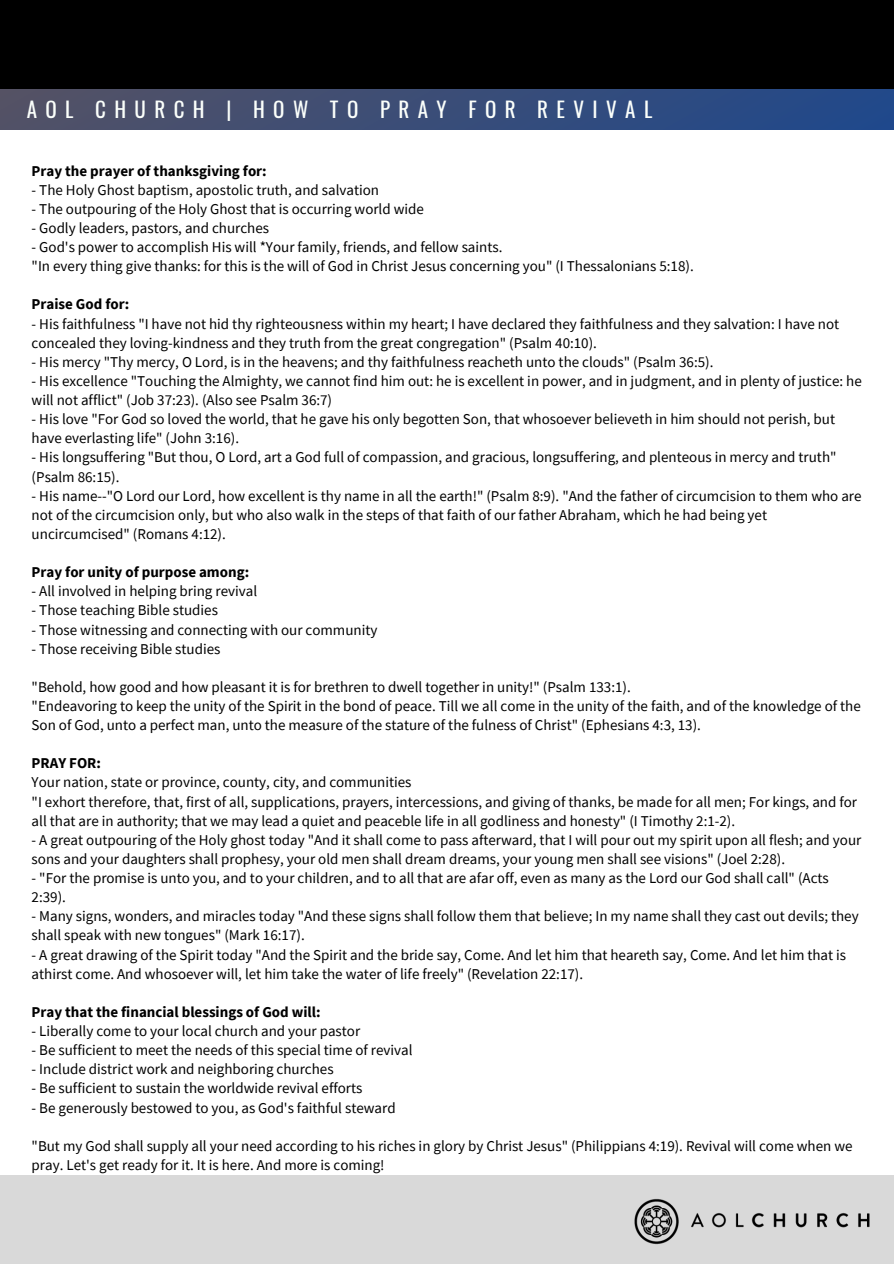
<style>
.page{position:relative;width:894px;height:1264px;background:#fff}
.page>*{position:absolute;margin:0;border:0;box-sizing:border-box;transform-origin:0 0}
.t1{font:21px "Oswald";letter-spacing:.4em;color:#fbfffb}
.t2{font:15px/19px "Source Sans Pro";color:#000}
.t3{font:700 15px "Source Sans Pro";color:#000}
</style>
<div class="page">
<div style="left:0;top:0;width:893px;height:127px;background:#000"></div>
<div style="left:0;top:89px;width:893px;height:41px;background:linear-gradient(to right,#535165,#20498b)"></div>
<div style="left:0;top:1175px;width:893px;height:88px;background:#d9d9d9"></div>
<img style="left:634px;top:1199px;width:236px;height:46px">
<h1 class="t1" style="left:27px;top:93px;width:627px">AOL CHURCH | HOW TO PRAY FOR REVIVAL</h1>
<p class="t3" style="left:32px;top:161px;width:236px">Pray the prayer of thanksgiving for:</p>
<p class="t2" style="left:32px;top:180px;width:349px">- The Holy Ghost baptism, apostolic truth, and salvation</p>
<p class="t2" style="left:32px;top:199px;width:393px">- The outpouring of the Holy Ghost that is occurring world wide</p>
<p class="t2" style="left:32px;top:218px;width:239px">- Godly leaders, pastors, and churches</p>
<p class="t2" style="left:32px;top:237px;width:663px">- God's power to accomplish His will *Your family, friends, and fellow saints.<br>"In every thing give thanks: for this is the will of God in Christ Jesus concerning you" (I Thessalonians 5:18).</p>
<p class="t3" style="left:32px;top:295px;width:99px">Praise God for:</p>
<p class="t2" style="left:32px;top:314px;width:808px">- His faithfulness "I have not hid thy righteousness within my heart; I have declared they faithfulness and they salvation: I have not concealed they loving-kindness and they truth from the great congregation" (Psalm 40:10).</p>
<p class="t2" style="left:32px;top:352px;width:683px">- His mercy "Thy mercy, O Lord, is in the heavens; and thy faithfulness reacheth unto the clouds" (Psalm 36:5).</p>
<p class="t2" style="left:32px;top:371px;width:831px">- His excellence "Touching the Almighty, we cannot find him out: he is excellent in power, and in judgment, and in plenty of justice: he will not afflict" (Job 37:23). (Also see Psalm 36:7)</p>
<p class="t2" style="left:32px;top:409px;width:804px">- His love "For God so loved the world, that he gave his only begotten Son, that whosoever believeth in him should not perish, but have everlasting life" (John 3:16).</p>
<p class="t2" style="left:32px;top:447px;width:806px">- His longsuffering "But thou, O Lord, art a God full of compassion, and gracious, longsuffering, and plenteous in mercy and truth" (Psalm 86:15).</p>
<p class="t2" style="left:32px;top:486px;width:831px">- His name--"O Lord our Lord, how excellent is thy name in all the earth!" (Psalm 8:9). "And the father of circumcision to them who are not of the circumcision only, but who also walk in the steps of that faith of our father Abraham, which he had being yet uncircumcised" (Romans 4:12).</p>
<p class="t3" style="left:32px;top:562px;width:219px">Pray for unity of purpose among:</p>
<p class="t2" style="left:32px;top:581px;width:227px">- All involved in helping bring revival</p>
<p class="t2" style="left:32px;top:600px;width:188px">- Those teaching Bible studies</p>
<p class="t2" style="left:32px;top:619px;width:347px">- Those witnessing and connecting with our community</p>
<p class="t2" style="left:32px;top:638px;width:190px">- Those receiving Bible studies</p>
<p class="t2" style="left:32px;top:677px;width:830px">"Behold, how good and how pleasant it is for brethren to dwell together in unity!" (Psalm 133:1).<br>"Endeavoring to keep the unity of the Spirit in the bond of peace. Till we all come in the unity of the faith, and of the knowledge of the<br>Son of God, unto a perfect man, unto the measure of the stature of the fulness of Christ" (Ephesians 4:3, 13).</p>
<p class="t3" style="left:32px;top:753px;width:71px">PRAY FOR:</p>
<p class="t2" style="left:32px;top:772px;width:826px">Your nation, state or province, county, city, and communities<br>"I exhort therefore, that, first of all, supplications, prayers, intercessions, and giving of thanks, be made for all men; For kings, and for all that are in authority; that we may lead a quiet and peaceble life in all godliness and honesty" (I Timothy 2:1-2).</p>
<p class="t2" style="left:32px;top:830px;width:831px">- A great outpouring of the Holy ghost today "And it shall come to pass afterward, that I will pour out my spirit upon all flesh; and your sons and your daughters shall prophesy, your old men shall dream dreams, your young men shall see visions" (Joel 2:28).</p>
<p class="t2" style="left:32px;top:868px;width:798px">- "For the promise is unto you, and to your children, and to all that are afar off, even as many as the Lord our God shall call" (Acts<br>2:39).</p>
<p class="t2" style="left:32px;top:906px;width:828px">- Many signs, wonders, and miracles today "And these signs shall follow them that believe; In my name shall they cast out devils; they shall speak with new tongues" (Mark 16:17).</p>
<p class="t2" style="left:32px;top:944px;width:815px">- A great drawing of the Spirit today "And the Spirit and the bride say, Come. And let him that heareth say, Come. And let him that is athirst come. And whosoever will, let him take the water of life freely" (Revelation 22:17).</p>
<p class="t3" style="left:32px;top:1002px;width:290px">Pray that the financial blessings of God will:</p>
<p class="t2" style="left:32px;top:1021px;width:330px">- Liberally come to your local church and your pastor</p>
<p class="t2" style="left:32px;top:1040px;width:382px">- Be sufficient to meet the needs of this special time of revival</p>
<p class="t2" style="left:32px;top:1059px;width:303px">- Include district work and neighboring churches</p>
<p class="t2" style="left:32px;top:1078px;width:332px">- Be sufficient to sustain the worldwide revival efforts</p>
<p class="t2" style="left:32px;top:1097px;width:365px">- Be generously bestowed to you, as God's faithful steward</p>
<p class="t2" style="left:32px;top:1135px;width:822px">"But my God shall supply all your need according to his riches in glory by Christ Jesus" (Philippians 4:19). Revival will come when we pray. Let's get ready for it. It is here. And more is coming!</p>
</div>
